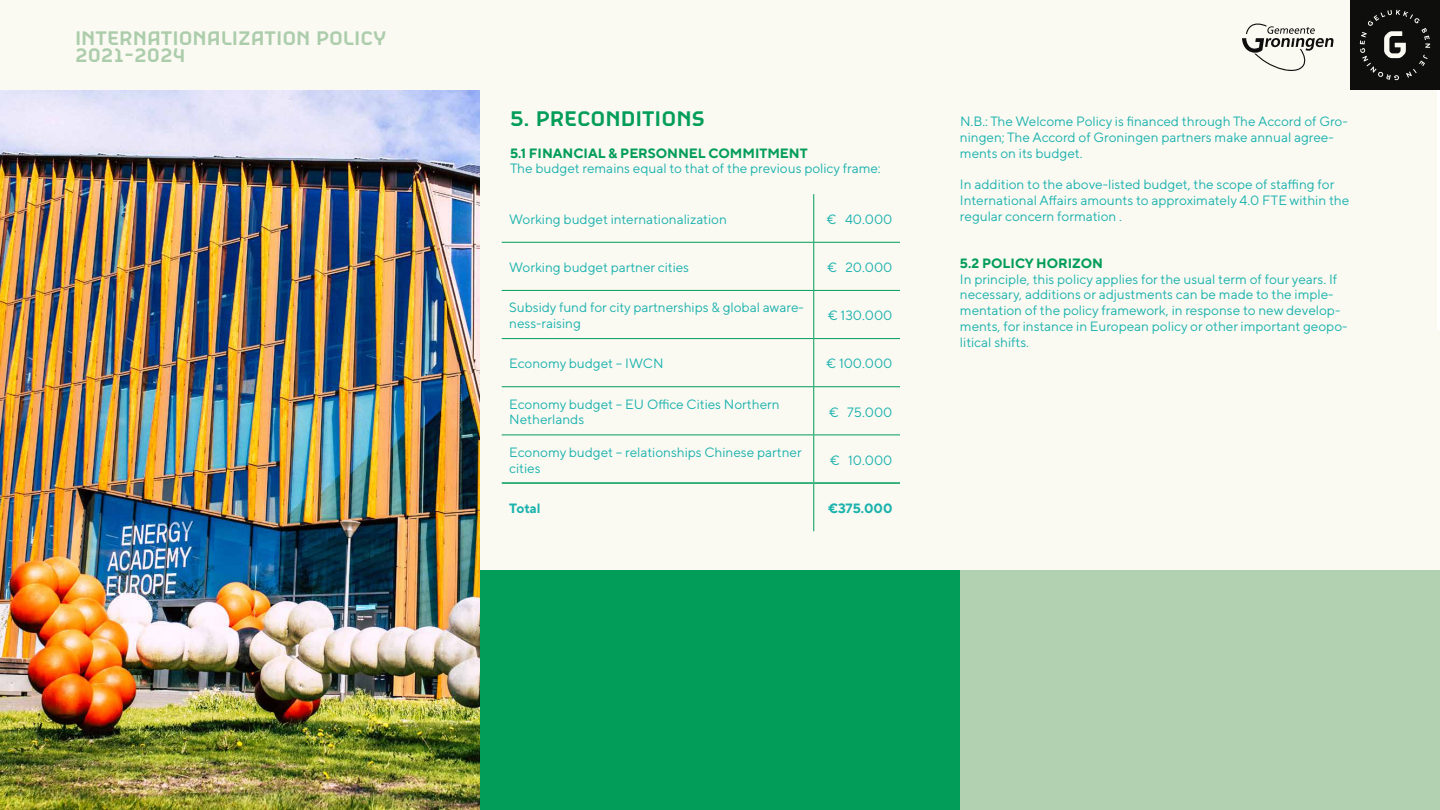
<style>
.page{position:relative;width:1440px;height:810px;background:#fff}
.page>*{position:absolute;margin:0;border:0;box-sizing:border-box;transform-origin:0 0}
.t1{font:21px "Gronika";letter-spacing:-.005em;color:#029d59}
.t2{font:19.5px/16.5px "Gronika";color:#accdab}
.t3{font:13.5px/15.8px "TT Norms Pro";color:#1bb2ad}
.t4{font:700 13.5px "TT Norms Pro";color:#029d59}
.t5{font:700 13.5px "TT Norms Pro";color:#1bb2ad}
</style>
<div class="page">
<div style="left:480px;top:570px;width:240px;height:240px;background:#029d59"></div>
<div style="left:720px;top:570px;width:240px;height:240px;background:#029d59"></div>
<div style="left:960px;top:90px;width:240px;height:240px;background:#faf9f2"></div>
<div style="left:1197px;top:90px;width:240px;height:240px;background:#faf9f2"></div>
<div style="left:960px;top:570px;width:240px;height:240px;background:#b2d1b1"></div>
<div style="left:960px;top:330px;width:240px;height:240px;background:#faf9f2"></div>
<div style="left:1200px;top:330px;width:240px;height:240px;background:#faf9f2"></div>
<div style="left:1200px;top:570px;width:240px;height:240px;background:#b2d1b1"></div>
<div style="left:480px;top:330px;width:240px;height:240px;background:#faf9f2"></div>
<div style="left:480px;top:90px;width:240px;height:240px;background:#faf9f2"></div>
<div style="left:720px;top:90px;width:240px;height:240px;background:#faf9f2"></div>
<div style="left:720px;top:330px;width:240px;height:240px;background:#faf9f2"></div>
<hr style="left:813px;top:194px;width:1px;height:48px;background:#029d59">
<hr style="left:502px;top:242px;width:312px;height:1px;background:#029d59">
<hr style="left:814px;top:242px;width:86px;height:1px;background:#029d59">
<hr style="left:813px;top:243px;width:1px;height:47px;background:#029d59">
<hr style="left:502px;top:290px;width:312px;height:1px;background:#029d59">
<hr style="left:814px;top:290px;width:86px;height:1px;background:#029d59">
<hr style="left:813px;top:291px;width:1px;height:47px;background:#029d59">
<hr style="left:502px;top:338px;width:312px;height:1px;background:#029d59">
<hr style="left:814px;top:338px;width:86px;height:1px;background:#029d59">
<hr style="left:813px;top:339px;width:1px;height:47px;background:#029d59">
<hr style="left:502px;top:386px;width:312px;height:1px;background:#029d59">
<hr style="left:814px;top:386px;width:86px;height:1px;background:#029d59">
<hr style="left:813px;top:387px;width:1px;height:48px;background:#029d59">
<hr style="left:502px;top:435px;width:312px;height:1px;background:#029d59">
<hr style="left:814px;top:435px;width:86px;height:1px;background:#029d59">
<hr style="left:813px;top:435px;width:1px;height:47px;background:#029d59">
<hr style="left:813px;top:484px;width:1px;height:47px;background:#029d59">
<hr style="left:502px;top:482px;width:312px;height:2px;background:#029d59">
<hr style="left:814px;top:482px;width:86px;height:2px;background:#029d59">
<img style="left:0;top:90px;width:480px;height:720px">
<div style="left:0;top:0;width:1440px;height:90px;background:#faf9f2"></div>
<div style="left:1350px;top:0;width:90px;height:90px;background:#0e0e0d"></div>
<svg style="left:1360px;top:10px;width:70px;height:70px"></svg>
<svg style="left:1242px;top:23px;width:92px;height:48px"></svg>
<h2 class="t2" style="left:75px;top:29px;width:313px">INTERNATIONALIZATION POLICY<br>2021-2024</h2>
<p class="t1" style="left:510px;top:105px;width:196px">5. PRECONDITIONS</p>
<p class="t4" style="left:510px;top:144px;width:299px">5.1 FINANCIAL &amp; PERSONNEL COMMITMENT</p>
<p class="t3" style="left:510px;top:160px;width:372px">The budget remains equal to that of the previous policy frame:</p>
<p class="t3" style="left:509px;top:211px;width:219px">Working budget internationalization</p>
<p class="t3" style="left:827px;top:211px;width:67px">€ 40.000</p>
<p class="t3" style="left:509px;top:259px;width:181px">Working budget partner cities</p>
<p class="t3" style="left:827px;top:259px;width:67px">€ 20.000</p>
<p class="t3" style="left:509px;top:299px;width:296px">Subsidy fund for city partnerships &amp; global aware&shy;ness-raising</p>
<p class="t3" style="left:828px;top:307px;width:66px">€ 130.000</p>
<p class="t3" style="left:509px;top:355px;width:156px">Economy budget – IWCN</p>
<p class="t3" style="left:826px;top:355px;width:68px">€ 100.000</p>
<p class="t3" style="left:509px;top:396px;width:272px">Economy budget – EU Office Cities Northern<br>Netherlands</p>
<p class="t3" style="left:829px;top:404px;width:65px">€ 75.000</p>
<p class="t3" style="left:509px;top:444px;width:294px">Economy budget – relationships Chinese partner cities</p>
<p class="t3" style="left:830px;top:452px;width:64px">€ 10.000</p>
<p class="t5" style="left:509px;top:499px;width:33px">Total</p>
<p class="t5" style="left:828px;top:499px;width:66px">€375.000</p>
<p class="t3" style="left:960px;top:113px;width:389px">N.B.: The Welcome Policy is financed through The Accord of Gro&shy;ningen; The Accord of Groningen partners make annual agree&shy;ments on its budget.</p>
<p class="t3" style="left:960px;top:176px;width:391px">In addition to the above-listed budget, the scope of staffing for<br>International Affairs amounts to approximately 4.0 FTE within the regular concern formation .</p>
<p class="t4" style="left:960px;top:254px;width:145px">5.2 POLICY HORIZON</p>
<p class="t3" style="left:960px;top:270px;width:389px">In principle, this policy applies for the usual term of four years. If necessary, additions or adjustments can be made to the imple&shy;mentation of the policy framework, in response to new develop&shy;ments, for instance in European policy or other important geopo&shy;litical shifts.</p>
</div>
